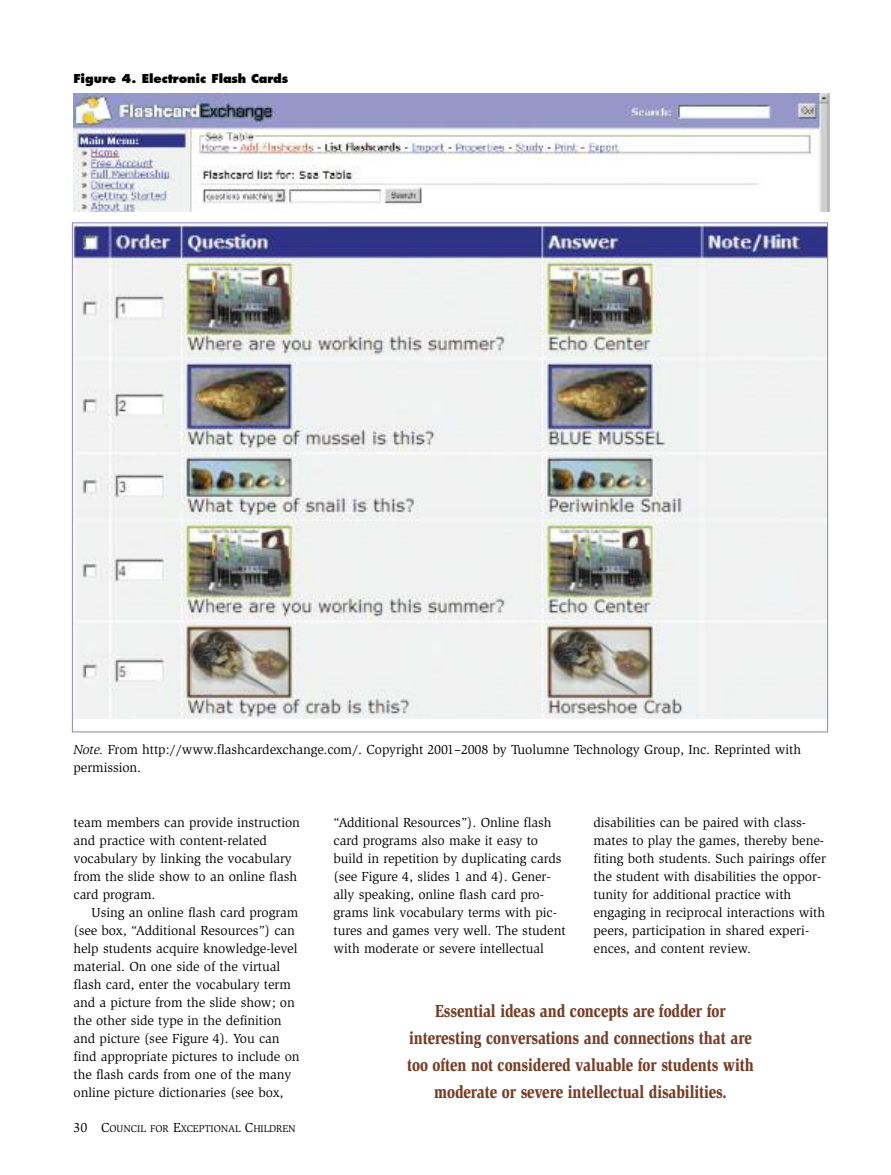
<style>
.page{position:relative;width:891px;height:1175px;background:#fff}
.page>*{position:absolute;margin:0;border:0;box-sizing:border-box;transform-origin:0 0}
.t1{font:900 18px/27px "Slimbach";letter-spacing:-.005em;color:#753f28;text-align:center;scale:.8 1}
.t2{font:13.5px/18px "Slimbach";letter-spacing:-.005em;color:#000}
.t3{font:800 12px "Futura";letter-spacing:-.01em;color:#000}
.t4{font:10.2px "Slimbach";letter-spacing:-.005em;color:#000}
.s1{font-style:italic}
.s2{font-size:13.5px}
</style>
<div class="page">
<img style="left:74px;top:93px;width:755px;height:119px">
<img style="left:74px;top:224px;width:752px;height:494px">
<p class="t3" style="left:74px;top:73px;width:216px">Figure 4. Electronic Flash Cards</p>
<p class="t2" style="left:74px;top:741px;width:729px"><span class="s1">Note.</span> From http://www.flashcardexchange.com/. Copyright 2001–2008 by Tuolumne Technology Group, Inc. Reprinted with permission.</p>
<p class="t2" style="left:73px;top:814px;width:228px">team members can provide instruction and practice with content-related vocabulary by linking the vocabulary from the slide show to an online flash card program.</p>
<p class="t2" style="left:74px;top:904px;width:228px;text-indent:18px">Using an online flash card program (see box, “Additional Resources”) can help students acquire knowledge-level material. On one side of the virtual flash card, enter the vocabulary term and a picture from the slide show; on the other side type in the definition and picture (see Figure 4). You can find appropriate pictures to include on the flash cards from one of the many online picture dictionaries (see box,</p>
<p class="t4" style="left:74px;top:1124px;width:224px"><span class="s2">30 C</span>OUNCIL FOR <span class="s2">E</span>XCEPTIONAL <span class="s2">C</span>HILDREN</p>
<p class="t2" style="left:334px;top:814px;width:234px">“Additional Resources”). Online flash card programs also make it easy to build in repetition by duplicating cards (see Figure 4, slides 1 and 4). Gener&shy;ally speaking, online flash card pro&shy;grams link vocabulary terms with pic&shy;tures and games very well. The student with moderate or severe intellectual</p>
<p class="t2" style="left:594px;top:814px;width:234px">disabilities can be paired with class&shy;mates to play the games, thereby bene&shy;fiting both students. Such pairings offer the student with disabilities the oppor&shy;tunity for additional practice with engaging in reciprocal interactions with peers, participation in shared experi&shy;ences, and content review.</p>
<h1 class="t1" style="left:407px;top:998px;width:435px">Essential ideas and concepts are fodder for interesting conversations and connections that are too often not considered valuable for students with moderate or severe intellectual disabilities.</h1>
</div>
